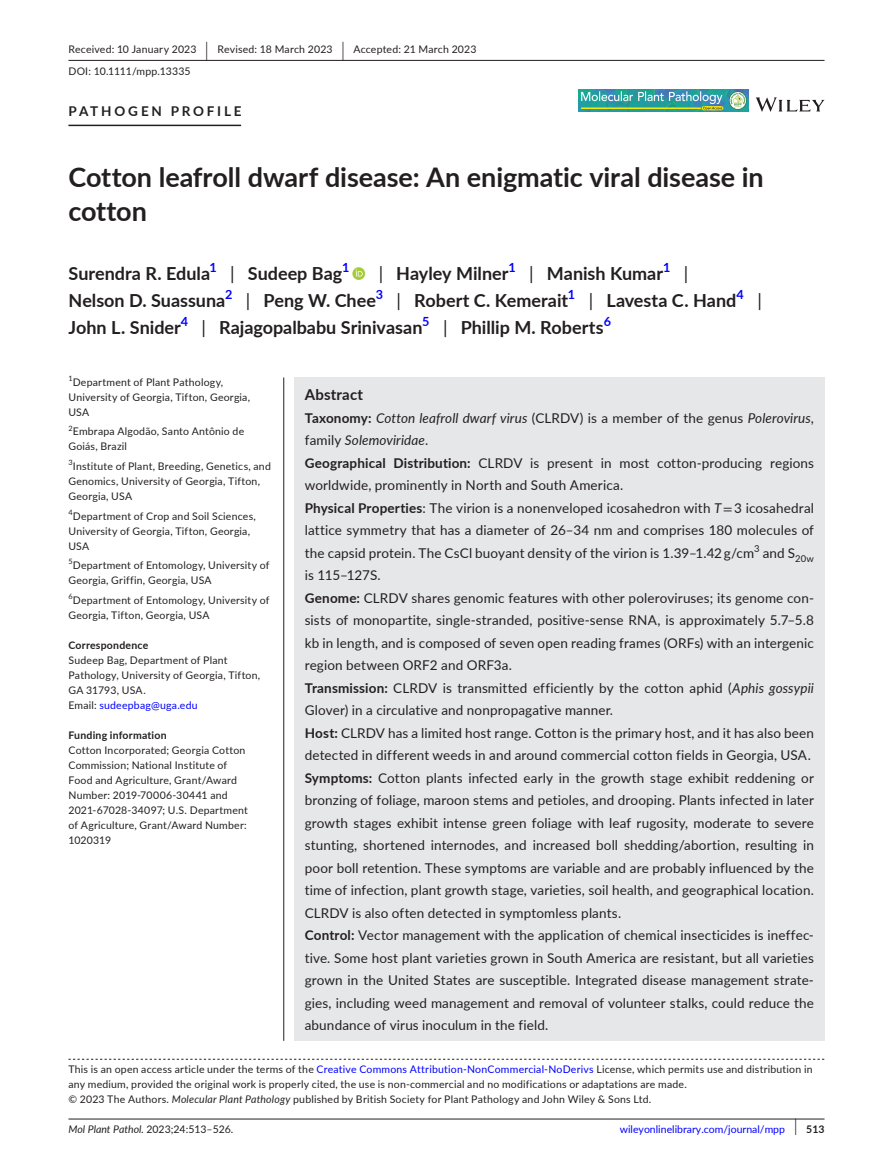
<style>
.page{position:relative;width:893px;height:1174px;background:#fff}
.page>*{position:absolute;margin:0;border:0;box-sizing:border-box;transform-origin:0 0}
.t1{font:700 27px/34.5px "Lato";letter-spacing:-.005em;color:#231f20}
.t2{font:700 18px "Lato";color:#231f20}
.t3{font:18px "Lato";color:#231f20}
.t4{font:700 15px "Lato";letter-spacing:.015em;color:#231f20}
.t5{font:13.5px/22.5px "Lato";letter-spacing:.01em;color:#231f20}
.t6{font:700 13.5px "Lato";letter-spacing:.205em;color:#231f20}
.t7{font:700 12.6px "Lato";color:#00f}
.t8{font:10.5px/15px "Lato";letter-spacing:.02em;color:#231f20}
.t9{font:10.5px "Lato";color:#00f}
.t10{font:700 10.5px "Lato";letter-spacing:.02em;color:#231f20}
.t11{font:10.5px "Lato";color:#231f20}
.t12{font:9.45px "Lato";color:#231f20}
.t13{font:7.35px "Lato";color:#231f20}
.s1{font-size:19.65px}
.s2{font-weight:400}
.s3{color:#00f}
.s4{font-weight:700}
.s5{font-style:italic}
.s6{font-family:"STIX"}
.s7{font-size:17.4px;color:#231f20}
.s8{font-weight:700;color:#231f20}
</style>
<div class="page">
<hr style="left:68px;top:1118px;width:756px;height:1px;background:#231f20">
<svg style="left:756px;top:97px;width:68px;height:15px"></svg>
<img style="left:578px;top:90px;width:170px;height:22px">
<hr style="left:68px;top:60px;width:756px;height:1px;background:#231f20">
<hr style="left:68px;top:125px;width:173px;height:1px;background:#231f20">
<svg style="left:352px;top:267px;width:13px;height:13px"></svg>
<svg style="left:356px;top:269px;width:7px;height:7px"></svg>
<svg style="left:68px;top:1058px;width:756px;height:1px"></svg>
<div style="left:294px;top:377px;width:530px;height:663px;background:#e6e7e9"></div>
<hr style="left:283px;top:377px;width:1px;height:663px;background:#231f20">
<p class="t8" style="left:68px;top:38px;width:409px;line-height:21.8px">Received: 10 January 2023 <span class="s1">|</span> Revised: 18 March 2023 <span class="s1">|</span> Accepted: 21 March 2023<br>DOI: 10.1111/mpp.13335</p>
<p class="t6" style="left:68px;top:101px;width:175px">PATHOGEN PROFILE</p>
<h1 class="t1" style="left:68px;top:159px;width:697px">Cotton leafroll dwarf disease: An enigmatic viral disease in cotton</h1>
<h2 class="t2" style="left:68px;top:260px;width:143px">Surendra R. Edula</h2>
<p class="t7" style="left:209px;top:258px;width:9px">1</p>
<h2 class="t2" style="left:230px;top:260px;width:114px"><span class="s2">|</span> Sudeep Bag</h2>
<p class="t7" style="left:342px;top:258px;width:9px">1</p>
<h2 class="t2" style="left:379px;top:260px;width:131px"><span class="s2">|</span> Hayley Milner</h2>
<p class="t7" style="left:508px;top:258px;width:9px">1</p>
<h2 class="t2" style="left:529px;top:260px;width:135px"><span class="s2">|</span> Manish Kumar</h2>
<p class="t7" style="left:663px;top:258px;width:9px">1</p>
<h2 class="t3" style="left:684px;top:260px;width:6px">|</h2>
<h2 class="t2" style="left:68px;top:287px;width:158px">Nelson D. Suassuna</h2>
<p class="t7" style="left:225px;top:285px;width:9px">2</p>
<h2 class="t2" style="left:246px;top:287px;width:132px"><span class="s2">|</span> Peng W. Chee</h2>
<p class="t7" style="left:376px;top:285px;width:9px">3</p>
<h2 class="t2" style="left:397px;top:287px;width:173px"><span class="s2">|</span> Robert C. Kemerait</h2>
<p class="t7" style="left:568px;top:285px;width:9px">1</p>
<h2 class="t2" style="left:589px;top:287px;width:149px"><span class="s2">|</span> Lavesta C. Hand</h2>
<p class="t7" style="left:736px;top:285px;width:9px">4</p>
<h2 class="t3" style="left:757px;top:287px;width:6px">|</h2>
<h2 class="t2" style="left:68px;top:314px;width:114px">John L. Snider</h2>
<p class="t7" style="left:181px;top:312px;width:9px">4</p>
<h2 class="t2" style="left:201px;top:314px;width:222px"><span class="s2">|</span> Rajagopalbabu Srinivasan</h2>
<p class="t7" style="left:422px;top:312px;width:9px">5</p>
<h2 class="t2" style="left:443px;top:314px;width:162px"><span class="s2">|</span> Phillip M. Roberts</h2>
<p class="t7" style="left:604px;top:312px;width:9px">6</p>
<p class="t13" style="left:68px;top:373px;width:6px">1</p>
<p class="t8" style="left:68px;top:374px;width:183px;text-indent:4px">Department of Plant Pathology,<br>University of Georgia, Tifton, Georgia,<br>USA</p>
<p class="t8" style="left:68px;top:424px;width:177px"><sup>2</sup>Embrapa Algodão, Santo Antônio de<br>Goiás, Brazil</p>
<p class="t8" style="left:68px;top:458px;width:204px"><sup>3</sup>Institute of Plant, Breeding, Genetics, and<br>Genomics, University of Georgia, Tifton,<br>Georgia, USA</p>
<p class="t8" style="left:68px;top:508px;width:189px"><sup>4</sup>Department of Crop and Soil Sciences,<br>University of Georgia, Tifton, Georgia,<br>USA</p>
<p class="t8" style="left:68px;top:557px;width:203px"><sup>5</sup>Department of Entomology, University of<br>Georgia, Griffin, Georgia, USA</p>
<p class="t8" style="left:68px;top:592px;width:203px"><sup>6</sup>Department of Entomology, University of<br>Georgia, Tifton, Georgia, USA</p>
<p class="t10" style="left:68px;top:637px;width:81px">Correspondence</p>
<p class="t8" style="left:68px;top:652px;width:193px">Sudeep Bag, Department of Plant<br>Pathology, University of Georgia, Tifton,<br>GA 31793, USA.<br>Email: <span class="s3">sudeepbag@uga.edu</span></p>
<p class="t10" style="left:68px;top:727px;width:100px">Funding information</p>
<p class="t8" style="left:68px;top:742px;width:181px">Cotton Incorporated; Georgia Cotton<br>Commission; National Institute of<br>Food and Agriculture, Grant/Award<br>Number: 2019-70006-30441 and<br>2021-67028-34097; U.S. Department of Agriculture, Grant/Award Number:<br>1020319</p>
<p class="t4" style="left:305px;top:383px;width:60px">Abstract</p>
<p class="t5" style="left:305px;top:406px;width:511px"><span class="s4">Taxonomy:</span> <span class="s5">Cotton leafroll dwarf virus</span> (CLRDV) is a member of the genus <span class="s5">Polerovirus</span>, family <span class="s5">Solemoviridae</span>.<br><span class="s4">Geographical Distribution:</span> CLRDV is present in most cotton-producing regions worldwide, prominently in North and South America.<br><span class="s4">Physical Properties</span>: The virion is a nonenveloped icosahedron with <span class="s5">T</span><span class="s6">=</span> 3 icosahedral lattice symmetry that has a diameter of 26–34 nm and comprises 180 molecules of the capsid protein. The CsCl buoyant density of the virion is 1.39–1.42 g/cm</p>
<p class="t12" style="left:754px;top:541px;width:7px">3</p>
<p class="t5" style="left:763px;top:541px;width:53px">and S<sub>20w</sub></p>
<p class="t5" style="left:305px;top:563px;width:511px">is 115–127S.<br><span class="s4">Genome:</span> CLRDV shares genomic features with other poleroviruses; its genome con&shy;sists of monopartite, single-stranded, positive-sense RNA, is approximately 5.7–5.8 kb in length, and is composed of seven open reading frames (ORFs) with an intergenic region between ORF2 and ORF3a.<br><span class="s4">Transmission:</span> CLRDV is transmitted efficiently by the cotton aphid (<span class="s5">Aphis gossypii </span>Glover) in a circulative and nonpropagative manner.<br><span class="s4">Host:</span> CLRDV has a limited host range. Cotton is the primary host, and it has also been detected in different weeds in and around commercial cotton fields in Georgia, USA.<br><span class="s4">Symptoms:</span> Cotton plants infected early in the growth stage exhibit reddening or bronzing of foliage, maroon stems and petioles, and drooping. Plants infected in later growth stages exhibit intense green foliage with leaf rugosity, moderate to severe stunting, shortened internodes, and increased boll shedding/abortion, resulting in poor boll retention. These symptoms are variable and are probably influenced by the time of infection, plant growth stage, varieties, soil health, and geographical location.<br>CLRDV is also often detected in symptomless plants.<br><span class="s4">Control:</span> Vector management with the application of chemical insecticides is ineffec&shy;tive. Some host plant varieties grown in South America are resistant, but all varieties grown in the United States are susceptible. Integrated disease management strate&shy;gies, including weed management and removal of volunteer stalks, could reduce the abundance of virus inoculum in the field.</p>
<p class="t8" style="left:68px;top:1061px;width:746px">This is an open access article under the terms of the <span class="s3">Creative Commons Attribution-NonCommercial-NoDerivs</span> License, which permits use and distribution in any medium, provided the original work is properly cited, the use is non-commercial and no modifications or adaptations are made.<br>© 2023 The Authors. <span class="s5">Molecular Plant Pathology</span> published by British Society for Plant Pathology and John Wiley &amp; Sons Ltd.</p>
<p class="t11" style="left:68px;top:1121px;width:166px"><span class="s5">Mol Plant Pathol.</span> 2023;24:513–526.</p>
<p class="t9" style="left:620px;top:1121px;width:206px">wileyonlinelibrary.com/journal/mpp <span class="s7">|</span> <span class="s8">513</span></p>
</div>
